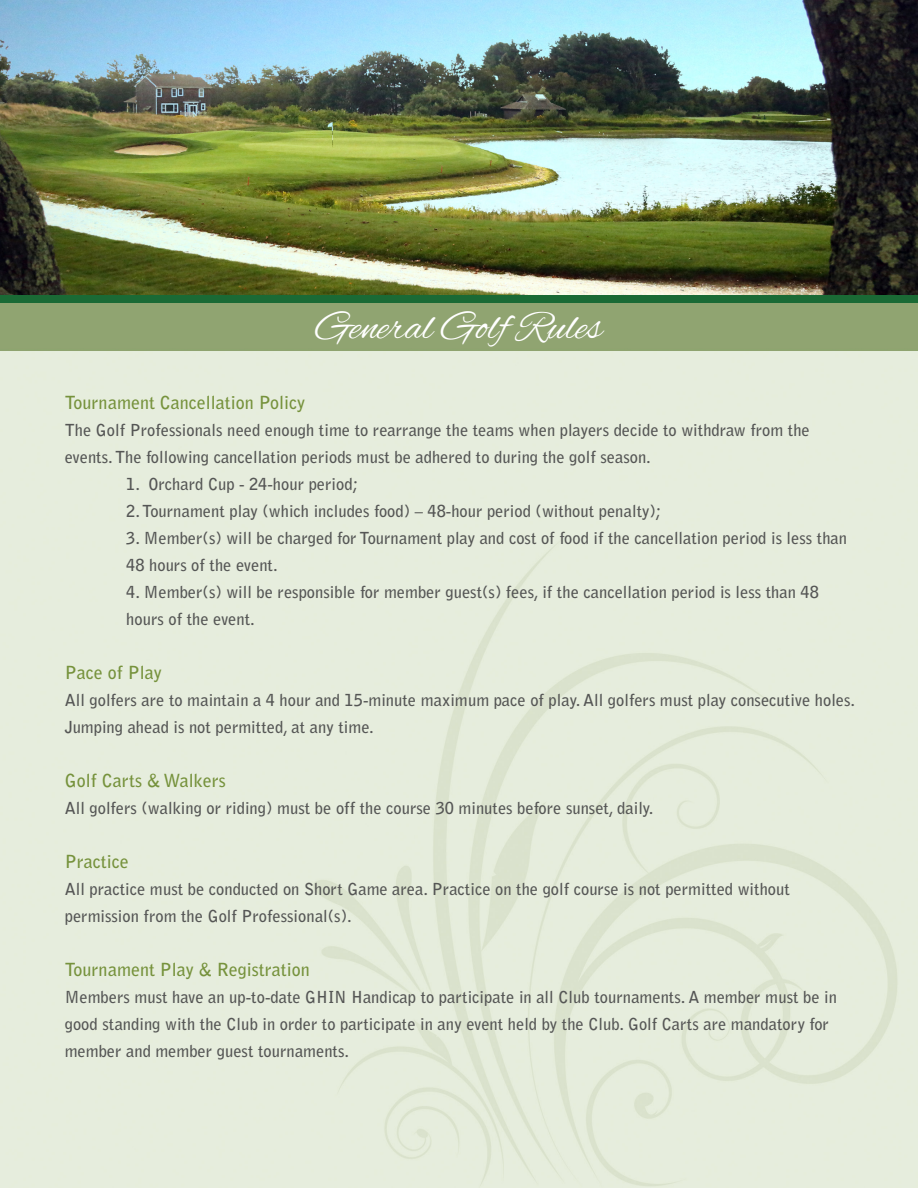
<style>
.page{position:relative;width:918px;height:1188px;background:#fff}
.page>*{position:absolute;margin:0;border:0;box-sizing:border-box;transform-origin:0 0}
.t1{font:42px "Alex Brush";color:#fff}
.t2{font:700 18px "Bell Gothic Std";color:#76923c}
.t3{font:700 16.5px/27px "Bell Gothic Std";color:#555655}
</style>
<div class="page">
<img style="left:0;top:303px;width:918px;height:885px">
<img style="left:0;top:0;width:918px;height:296px">
<div style="left:0;top:296px;width:918px;height:7px;background:#1a6a35"></div>
<p class="t1" style="left:316px;top:303px;width:288px">General Golf Rules</p>
<p class="t2" style="left:65px;top:391px;width:242px">Tournament Cancellation Policy</p>
<p class="t3" style="left:65px;top:416px;width:747px">The Golf Professionals need enough time to rearrange the teams when players decide to withdraw from the events. The following cancellation periods must be adhered to during the golf season.</p>
<p class="t3" style="left:126px;top:470px;width:233px">1. Orchard Cup - 24-hour period;</p>
<p class="t3" style="left:126px;top:497px;width:537px">2. Tournament play (which includes food) – 48-hour period (without penalty);</p>
<p class="t3" style="left:126px;top:524px;width:722px">3. Member(s) will be charged for Tournament play and cost of food if the cancellation period is less than<br>48 hours of the event.</p>
<p class="t3" style="left:126px;top:578px;width:694px">4. Member(s) will be responsible for member guest(s) fees, if the cancellation period is less than 48 hours of the event.</p>
<p class="t2" style="left:65px;top:661px;width:98px">Pace of Play</p>
<p class="t3" style="left:65px;top:686px;width:792px">All golfers are to maintain a 4 hour and 15-minute maximum pace of play. All golfers must play consecutive holes.<br>Jumping ahead is not permitted, at any time.</p>
<p class="t2" style="left:65px;top:769px;width:163px">Golf Carts &amp; Walkers</p>
<p class="t3" style="left:65px;top:794px;width:590px">All golfers (walking or riding) must be off the course 30 minutes before sunset, daily.</p>
<p class="t2" style="left:65px;top:850px;width:65px">Practice</p>
<p class="t3" style="left:65px;top:875px;width:727px">All practice must be conducted on Short Game area. Practice on the golf course is not permitted without permission from the Golf Professional(s).</p>
<p class="t2" style="left:65px;top:958px;width:247px">Tournament Play &amp; Registration</p>
<p class="t3" style="left:65px;top:983px;width:774px">Members must have an up-to-date GHIN Handicap to participate in all Club tournaments. A member must be in good standing with the Club in order to participate in any event held by the Club. Golf Carts are mandatory for member and member guest tournaments.</p>
</div>
